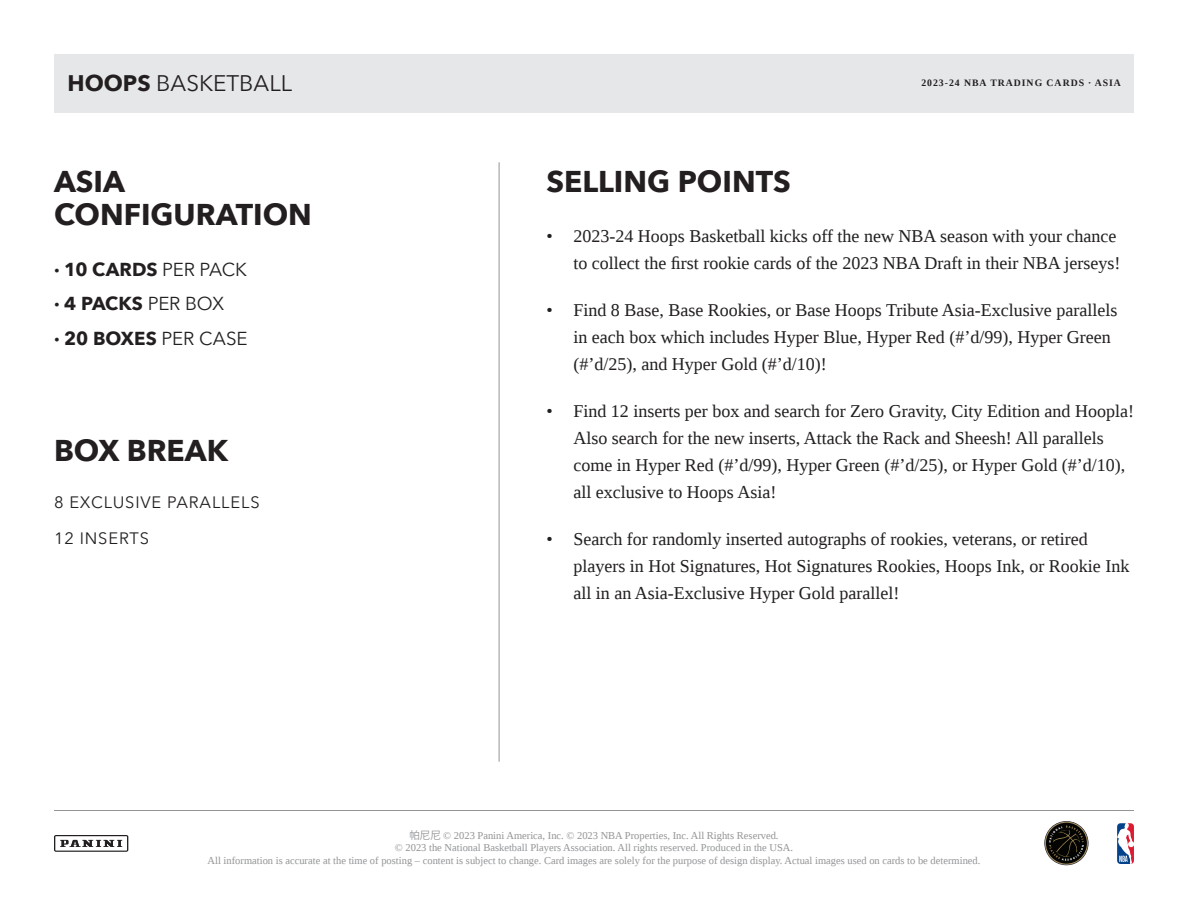
<style>
.page{position:relative;width:1188px;height:918px;background:#fff}
.page>*{position:absolute;margin:0;border:0;box-sizing:border-box;transform-origin:0 0}
.t1{font:700 30px "Avenir Next";color:#231f20}
.t2{font:22.5px "Avenir Next";color:#231f20}
.t3{font:700 18.75px "Avenir Next";color:#231f20}
.t4{font:18px/27px "Liberation Serif";color:#231f20}
.t5{font:16.5px "Avenir Next";letter-spacing:.05em;color:#231f20}
.t6{font:10.5px/12.6px "Liberation Serif";color:#939598;text-align:center}
.t7{font:700 9.75px "Liberation Serif";letter-spacing:.1em;color:#231f20}
.s1{font-weight:700}
.s2{font-weight:400}
.s3{font-family:"Koz Go Pr 6 N"}
</style>
<div class="page">
<svg style="left:1117px;top:823px;width:17px;height:41px"></svg>
<hr style="left:54px;top:810px;width:1080px;height:1px;background:#939598">
<svg style="left:54px;top:835px;width:74px;height:17px"></svg>
<svg style="left:1044px;top:821px;width:45px;height:44px"></svg>
<hr style="left:499px;top:162px;width:1px;height:600px;background:#939598">
<div style="left:54px;top:54px;width:1080px;height:58px;background:#e6e7e9"></div>
<p class="t2" style="left:68px;top:64px;width:226px"><span class="s1">HOOPS</span> BASKETBALL</p>
<p class="t7" style="left:921px;top:77px;width:201px">2023-24 NBA TRADING CARDS · ASIA</p>
<p class="t1" style="left:54px;top:156px;width:73px">ASIA</p>
<p class="t1" style="left:546px;top:156px;width:246px">SELLING POINTS</p>
<p class="t1" style="left:54px;top:189px;width:259px">CONFIGURATION</p>
<p class="t3" style="left:54px;top:253px;width:194px">· 10 CARDS <span class="s2">PER PACK</span></p>
<p class="t3" style="left:54px;top:287px;width:172px">· 4 PACKS <span class="s2">PER BOX</span></p>
<p class="t3" style="left:54px;top:322px;width:195px">· 20 BOXES <span class="s2">PER CASE</span></p>
<p class="t4" style="left:546px;top:222px;width:575px;text-align:right">• 2023-24 Hoops Basketball kicks off the new NBA season with your chance to collect the first rookie cards of the 2023 NBA Draft in their NBA jerseys!</p>
<p class="t4" style="left:573px;top:296px;width:545px;text-indent:-27px">• Find 8 Base, Base Rookies, or Base Hoops Tribute Asia-Exclusive parallels in each box which includes Hyper Blue, Hyper Red (#’d/99), Hyper Green (#’d/25), and Hyper Gold (#’d/10)!</p>
<p class="t4" style="left:573px;top:398px;width:562px;text-indent:-27px">• Find 12 inserts per box and search for Zero Gravity, City Edition and Hoopla!<br>Also search for the new inserts, Attack the Rack and Sheesh! All parallels come in Hyper Red (#’d/99), Hyper Green (#’d/25), or Hyper Gold (#’d/10), all exclusive to Hoops Asia!</p>
<p class="t4" style="left:573px;top:526px;width:557px;text-indent:-27px">• Search for randomly inserted autographs of rookies, veterans, or retired players in Hot Signatures, Hot Signatures Rookies, Hoops Ink, or Rookie Ink all in an Asia-Exclusive Hyper Gold parallel!</p>
<p class="t1" style="left:54px;top:425px;width:176px">BOX BREAK</p>
<p class="t5" style="left:54px;top:488px;width:207px">8 EXCLUSIVE PARALLELS</p>
<p class="t5" style="left:54px;top:524px;width:97px">12 INSERTS</p>
<p class="t6" style="left:208px;top:829px;width:774px"><span class="s3">帕尼尼</span> © 2023 Panini America, Inc. © 2023 NBA Properties, Inc. All Rights Reserved.<br>© 2023 the National Basketball Players Association. All rights reserved. Produced in the USA.<br>All information is accurate at the time of posting – content is subject to change. Card images are solely for the purpose of design display. Actual images used on cards to be determined.</p>
</div>
